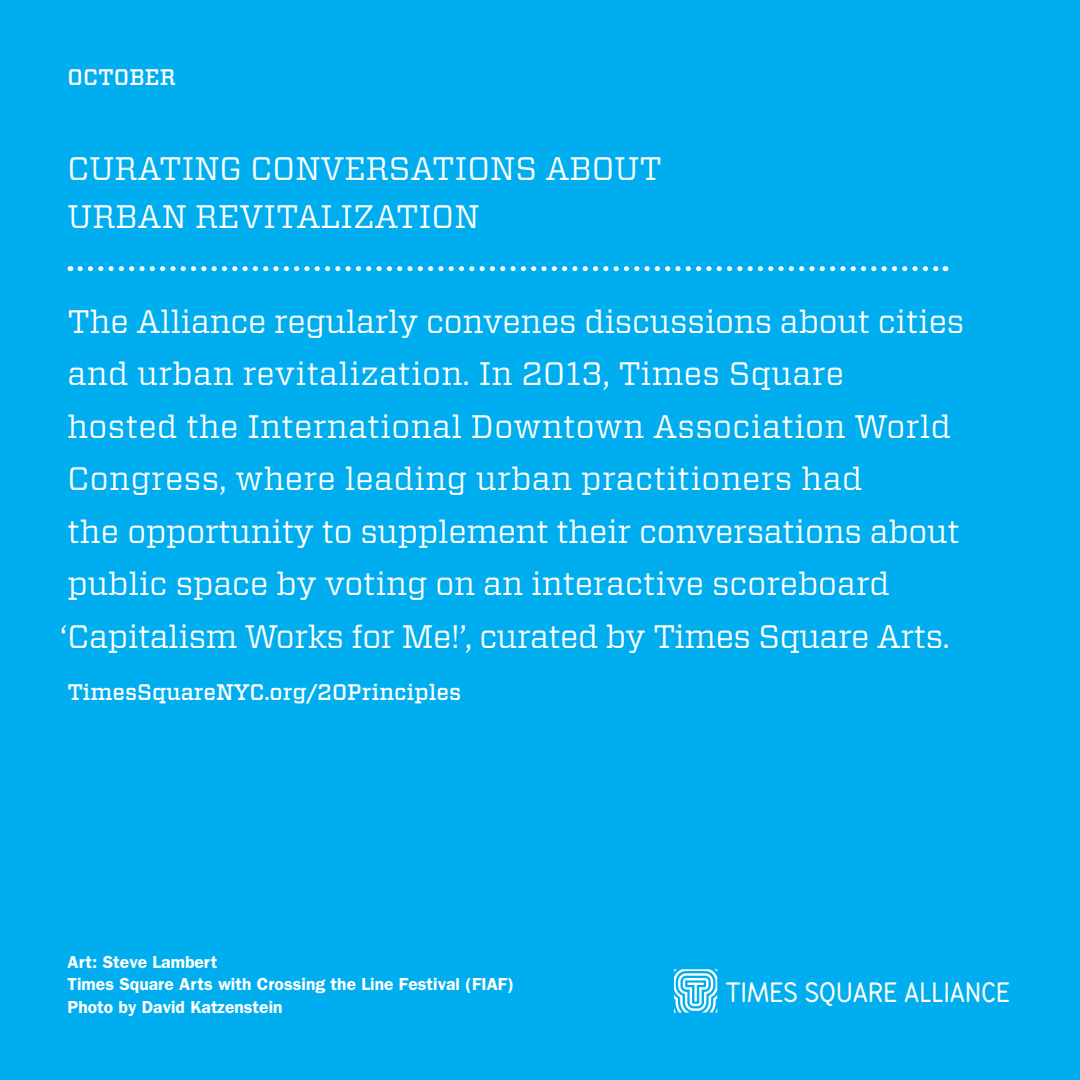
<style>
.page{position:relative;width:1080px;height:1080px;background:#00aeef}
.page>*{position:absolute;margin:0;border:0;box-sizing:border-box;transform-origin:0 0}
.t1{font:32.5px/52.5px "Vitesse";letter-spacing:-.005em;color:#fff}
.t2{font:26.75px "Times Square Neon";letter-spacing:.01em;color:#fff}
.t3{font:500 22.5px "Vitesse";color:#fff}
.t4{font:600 17.5px/22.5px "Franklin Gothic";color:#fff}
</style>
<div class="page">
<svg style="left:80px;top:266px;width:866px;height:5px"></svg>
<svg style="left:674px;top:969px;width:43px;height:44px"></svg>
<p class="t3" style="left:68px;top:63px;width:110px">OCTOBER</p>
<p class="t1" style="left:68px;top:145px;width:596px;line-height:47.5px">CURATING CONVERSATIONS ABOUT<br>URBAN REVITALIZATION</p>
<p class="t1" style="left:60px;top:295px;width:906px">The Alliance regularly convenes discussions about cities and urban revitalization. In 2013, Times Square<br>hosted the International Downtown Association World Congress, where leading urban practitioners had<br>the opportunity to supplement their conversations about public space by voting on an interactive scoreboard ‘Capitalism Works for Me!’, curated by Times Square Arts.</p>
<p class="t3" style="left:68px;top:678px;width:396px">TimesSquareNYC.org/20Principles</p>
<p class="t4" style="left:68px;top:950px;width:448px">Art: Steve Lambert<br>Times Square Arts with Crossing the Line Festival (FIAF)<br>Photo by David Katzenstein</p>
<p class="t2" style="left:726px;top:979px;width:286px">TIMES SQUARE ALLIANCE</p>
</div>
